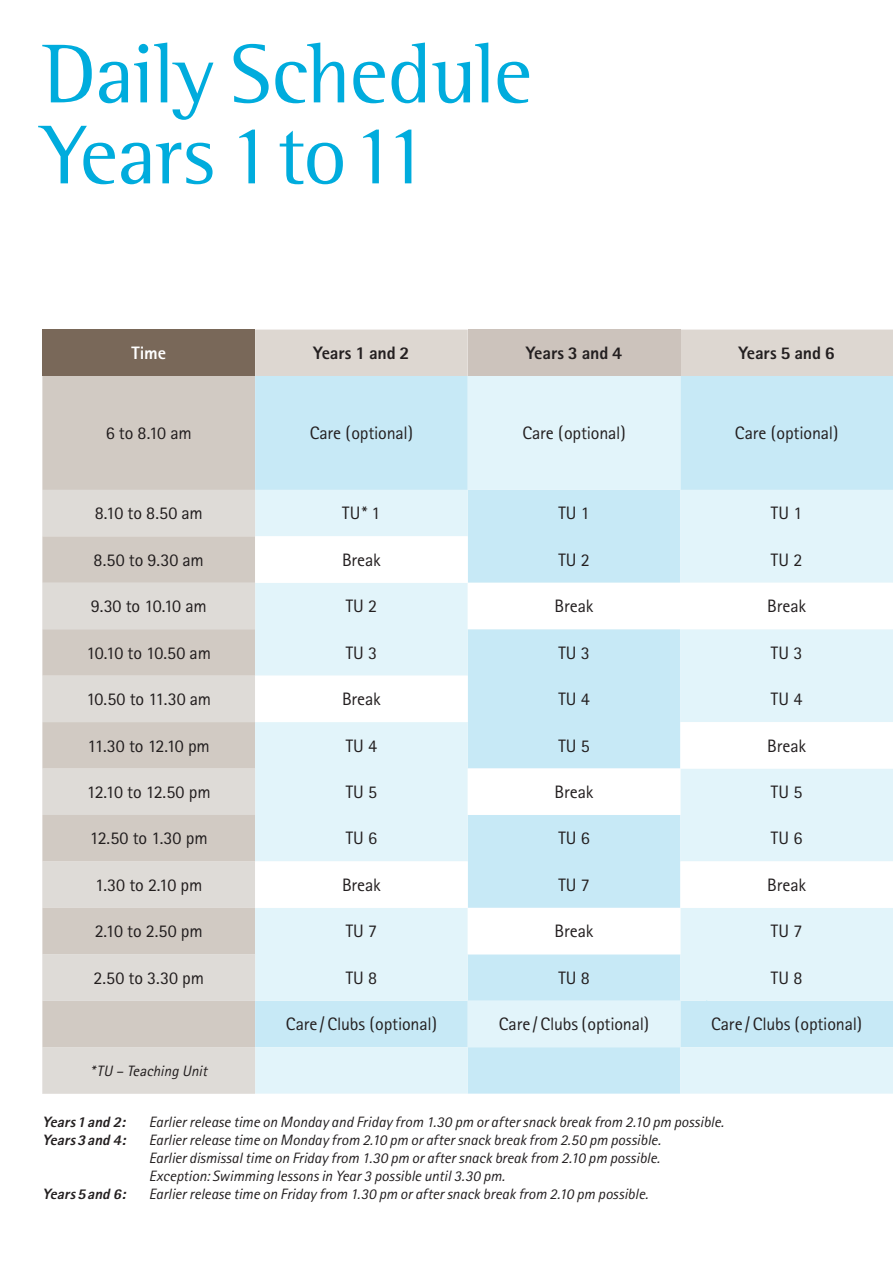
<style>
.page{position:relative;width:893px;height:1263px;background:#fff}
.page>*{position:absolute;margin:0;border:0;box-sizing:border-box;transform-origin:0 0}
.t1{font:85.5px/81px "Rotis Semi Serif Std";letter-spacing:-.015em;color:#00acdd}
.t2{font:18px "Rotis Sans Serif Std";letter-spacing:-.01em;color:#231f20}
.t3{font:800 18px "Rotis Sans Serif Std";letter-spacing:-.005em;color:#231f20}
.t4{font:18px "Rotis Sans Serif Std";letter-spacing:-.03em;color:#231f20}
.t5{font:800 18px "Rotis Sans Serif Std";color:#fff}
.t6{font:italic 15px/18px "Rotis Sans Serif Std";color:#231f20;text-align:justify}
.t7{font:italic 800 15px "Rotis Sans Serif Std";color:#231f20}
.t8{font:italic 15px "Rotis Sans Serif Std";color:#231f20}
</style>
<div class="page">
<svg style="left:43px;top:330px;width:850px;height:46px;background:#bbb2a9"></svg>
<div style="left:468px;top:330px;width:212px;height:46px;background:#ccc3bc"></div>
<svg style="left:255px;top:376px;width:638px;height:717px;background:#d4eef7"></svg>
<svg style="left:255px;top:536px;width:638px;height:418px"></svg>
<div style="left:43px;top:376px;width:212px;height:717px;background:linear-gradient(to right,#d7d2cc,#d7d2cc)"></div>
<h1 class="t1" style="left:43px;top:34px;width:491px">Daily Schedule<br>Years 1to11</h1>
<p class="t5" style="left:131px;top:341px;width:36px">Time</p>
<p class="t3" style="left:313px;top:341px;width:98px">Years 1 and 2</p>
<p class="t3" style="left:526px;top:341px;width:98px">Years 3 and 4</p>
<p class="t3" style="left:738px;top:341px;width:98px">Years 5 and 6</p>
<p class="t2" style="left:106px;top:422px;width:88px">6 to 8.10 am</p>
<p class="t2" style="left:310px;top:422px;width:105px">Care (optional)</p>
<p class="t2" style="left:522px;top:422px;width:105px">Care (optional)</p>
<p class="t2" style="left:735px;top:422px;width:105px">Care (optional)</p>
<p class="t2" style="left:95px;top:503px;width:110px">8.10 to 8.50 am</p>
<p class="t2" style="left:342px;top:503px;width:40px">TU* 1</p>
<p class="t2" style="left:558px;top:503px;width:33px">TU 1</p>
<p class="t2" style="left:771px;top:503px;width:33px">TU 1</p>
<p class="t2" style="left:94px;top:549px;width:112px">8.50 to 9.30 am</p>
<p class="t2" style="left:342px;top:549px;width:40px">Break</p>
<p class="t2" style="left:558px;top:549px;width:33px">TU 2</p>
<p class="t2" style="left:771px;top:549px;width:33px">TU 2</p>
<p class="t2" style="left:91px;top:595px;width:117px">9.30 to 10.10 am</p>
<p class="t2" style="left:346px;top:595px;width:33px">TU 2</p>
<p class="t2" style="left:555px;top:595px;width:40px">Break</p>
<p class="t2" style="left:767px;top:595px;width:40px">Break</p>
<p class="t4" style="left:87px;top:642px;width:126px">10.10 to 10.50 am</p>
<p class="t2" style="left:346px;top:642px;width:33px">TU 3</p>
<p class="t2" style="left:558px;top:642px;width:33px">TU 3</p>
<p class="t2" style="left:771px;top:642px;width:33px">TU 3</p>
<p class="t2" style="left:86px;top:688px;width:126px">10.50 to 11.30 am</p>
<p class="t2" style="left:342px;top:688px;width:40px">Break</p>
<p class="t2" style="left:558px;top:688px;width:33px">TU 4</p>
<p class="t2" style="left:771px;top:688px;width:33px">TU 4</p>
<p class="t2" style="left:88px;top:735px;width:124px">11.30 to 12.10 pm</p>
<p class="t2" style="left:346px;top:735px;width:33px">TU 4</p>
<p class="t2" style="left:558px;top:735px;width:33px">TU 5</p>
<p class="t2" style="left:767px;top:735px;width:40px">Break</p>
<p class="t2" style="left:87px;top:781px;width:125px">12.10 to 12.50 pm</p>
<p class="t2" style="left:346px;top:781px;width:33px">TU 5</p>
<p class="t2" style="left:555px;top:781px;width:40px">Break</p>
<p class="t2" style="left:771px;top:781px;width:33px">TU 5</p>
<p class="t2" style="left:90px;top:828px;width:119px">12.50 to 1.30 pm</p>
<p class="t2" style="left:346px;top:828px;width:33px">TU 6</p>
<p class="t2" style="left:558px;top:828px;width:33px">TU 6</p>
<p class="t2" style="left:771px;top:828px;width:33px">TU 6</p>
<p class="t2" style="left:95px;top:874px;width:109px">1.30 to 2.10 pm</p>
<p class="t2" style="left:342px;top:874px;width:40px">Break</p>
<p class="t2" style="left:558px;top:874px;width:33px">TU 7</p>
<p class="t2" style="left:767px;top:874px;width:40px">Break</p>
<p class="t2" style="left:95px;top:920px;width:110px">2.10 to 2.50 pm</p>
<p class="t2" style="left:346px;top:920px;width:33px">TU 7</p>
<p class="t2" style="left:555px;top:920px;width:40px">Break</p>
<p class="t2" style="left:771px;top:920px;width:33px">TU 7</p>
<p class="t2" style="left:94px;top:967px;width:112px">2.50 to 3.30 pm</p>
<p class="t2" style="left:346px;top:967px;width:33px">TU 8</p>
<p class="t2" style="left:558px;top:967px;width:33px">TU 8</p>
<p class="t2" style="left:771px;top:967px;width:33px">TU 8</p>
<p class="t2" style="left:286px;top:1013px;width:153px">Care/ Clubs (optional)</p>
<p class="t2" style="left:499px;top:1013px;width:152px">Care/ Clubs (optional)</p>
<p class="t2" style="left:711px;top:1013px;width:153px">Care/ Clubs (optional)</p>
<p class="t8" style="left:91px;top:1062px;width:121px">*TU – Teaching Unit</p>
<p class="t7" style="left:43px;top:1112px;width:88px">Years1 and 2:</p>
<p class="t6" style="left:149px;top:1113px;width:577px">Earlier release time on Monday and Friday from 1.30 pm or after snack break from 2.10 pm possible.</p>
<p class="t7" style="left:43px;top:1130px;width:88px">Years3 and 4:</p>
<p class="t6" style="left:149px;top:1131px;width:513px">Earlier release time on Monday from 2.10 pm or after snack break from 2.50 pm possible.<br>Earlier dismissal time on Friday from 1.30 pm or after snack break from 2.10 pm possible.<br>Exception: Swimming lessons in Year 3 possible until 3.30 pm.</p>
<p class="t7" style="left:43px;top:1184px;width:88px">Years5 and 6:</p>
<p class="t6" style="left:149px;top:1185px;width:501px">Earlier release time on Friday from 1.30 pm or after snack break from 2.10 pm possible.</p>
</div>
